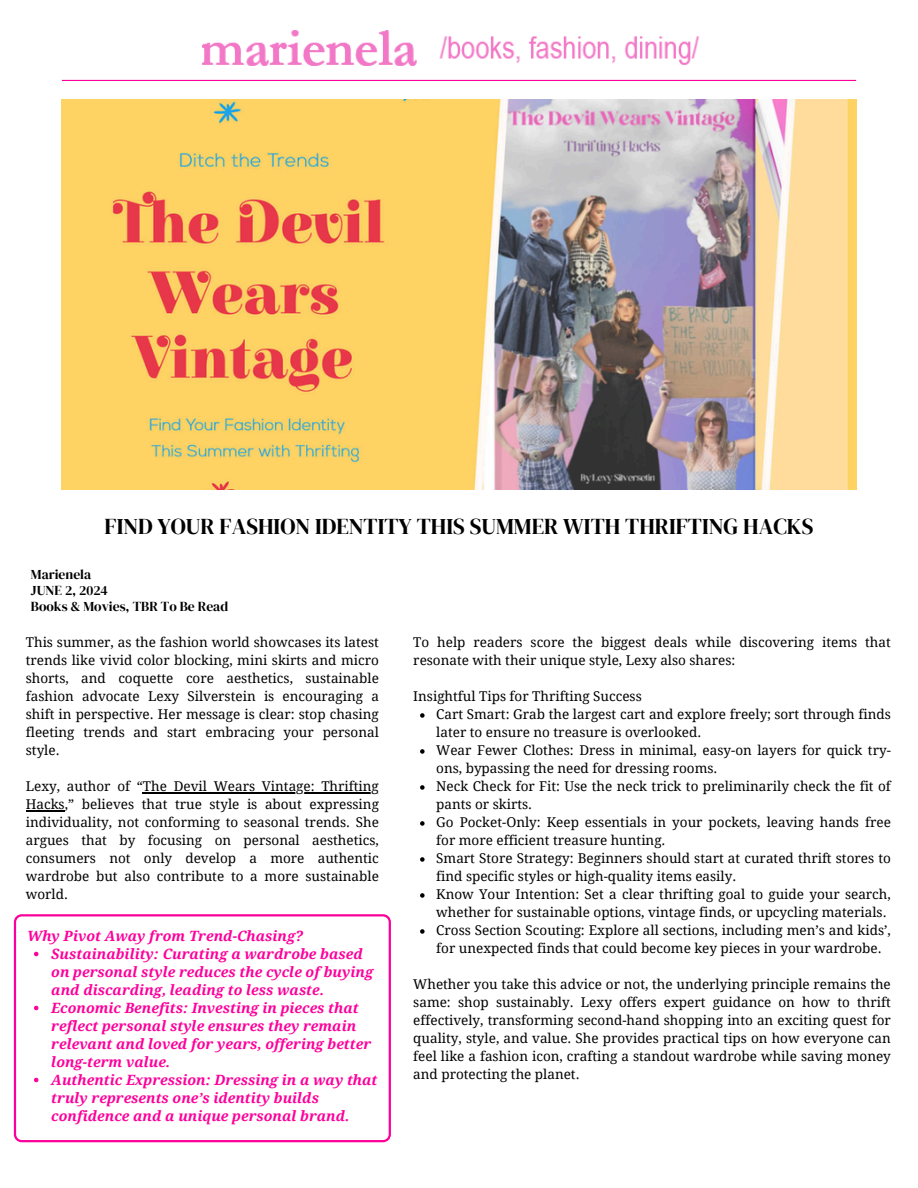
<style>
.page{position:relative;width:918px;height:1188px;background:#fff}
.page>*{position:absolute;margin:0;border:0;box-sizing:border-box;transform-origin:0 0}
.t1{font:22.5px "DM Serif Display";color:#000}
.t2{font:italic 700 14.25px/18px "Droid Serif";color:#fd009b}
.t3{font:13.65px "DM Serif Display";color:#000}
.t4{font:13.5px/18px "Droid Serif";color:#000}
</style>
<div class="page">
<img style="left:62px;top:100px;width:794px;height:389px">
<hr style="left:62px;top:80px;width:794px;height:1px;background:#fd009b">
<svg style="left:14px;top:914px;width:377px;height:228px"></svg>
<svg style="left:34px;top:952px;width:4px;height:4px"></svg>
<svg style="left:34px;top:1006px;width:4px;height:4px"></svg>
<svg style="left:34px;top:1078px;width:4px;height:4px"></svg>
<img style="left:202px;top:30px;width:498px;height:36px">
<hr style="left:143px;top:792px;width:236px;height:1px;background:#000">
<hr style="left:26px;top:810px;width:39px;height:1px;background:#000">
<svg style="left:420px;top:713px;width:5px;height:5px"></svg>
<svg style="left:420px;top:749px;width:5px;height:5px"></svg>
<svg style="left:420px;top:785px;width:5px;height:5px"></svg>
<svg style="left:420px;top:821px;width:5px;height:5px"></svg>
<svg style="left:420px;top:857px;width:5px;height:5px"></svg>
<svg style="left:420px;top:893px;width:5px;height:5px"></svg>
<svg style="left:420px;top:929px;width:5px;height:5px"></svg>
<p class="t1" style="left:105px;top:511px;width:710px">FIND YOUR FASHION IDENTITY THIS SUMMER WITH THRIFTING HACKS</p>
<p class="t3" style="left:31px;top:565px;width:62px">Marienela</p>
<h2 class="t3" style="left:31px;top:581px;width:79px">JUNE 2, 2024</h2>
<p class="t3" style="left:31px;top:597px;width:199px">Books &amp; Movies, TBR To Be Read</p>
<p class="t4" style="left:26px;top:633px;width:355px;text-align:justify">This summer, as the fashion world showcases its latest trends like vivid color blocking, mini skirts and micro shorts, and coquette core aesthetics, sustainable fashion advocate Lexy Silverstein is encouraging a shift in perspective. Her message is clear: stop chasing fleeting trends and start embracing your personal style.</p>
<p class="t4" style="left:26px;top:777px;width:355px">Lexy, author of “The Devil Wears Vintage: Thrifting</p>
<p class="t4" style="left:26px;top:795px;width:355px;text-align:justify">Hacks,” believes that true style is about expressing individuality, not conforming to seasonal trends. She argues that by focusing on personal aesthetics, consumers not only develop a more authentic wardrobe but also contribute to a more sustainable world.</p>
<p class="t2" style="left:27px;top:927px;width:277px">Why Pivot Away from Trend-Chasing?</p>
<h1 class="t2" style="left:51px;top:945px;width:323px">Sustainability: Curating a wardrobe based on personal style reduces the cycle of buying and discarding, leading to less waste.</h1>
<p class="t2" style="left:51px;top:999px;width:321px">Economic Benefits: Investing in pieces that reflect personal style ensures they remain relevant and loved for years, offering better long-term value.</p>
<p class="t2" style="left:51px;top:1071px;width:328px">Authentic Expression: Dressing in a way that truly represents one’s identity builds confidence and a unique personal brand.</p>
<p class="t4" style="left:413px;top:633px;width:479px">To help readers score the biggest deals while discovering items that resonate with their unique style, Lexy also shares:</p>
<p class="t4" style="left:413px;top:687px;width:230px">Insightful Tips for Thrifting Success</p>
<p class="t4" style="left:436px;top:705px;width:456px">Cart Smart: Grab the largest cart and explore freely; sort through finds later to ensure no treasure is overlooked.</p>
<p class="t4" style="left:436px;top:741px;width:456px">Wear Fewer Clothes: Dress in minimal, easy-on layers for quick try&shy;ons, bypassing the need for dressing rooms.</p>
<p class="t4" style="left:436px;top:777px;width:456px">Neck Check for Fit: Use the neck trick to preliminarily check the fit of pants or skirts.</p>
<p class="t4" style="left:436px;top:813px;width:456px">Go Pocket-Only: Keep essentials in your pockets, leaving hands free for more efficient treasure hunting.</p>
<p class="t4" style="left:436px;top:849px;width:456px">Smart Store Strategy: Beginners should start at curated thrift stores to find specific styles or high-quality items easily.</p>
<p class="t4" style="left:436px;top:885px;width:456px">Know Your Intention: Set a clear thrifting goal to guide your search, whether for sustainable options, vintage finds, or upcycling materials.</p>
<p class="t4" style="left:436px;top:921px;width:456px">Cross Section Scouting: Explore all sections, including men’s and kids’, for unexpected finds that could become key pieces in your wardrobe.</p>
<p class="t4" style="left:413px;top:975px;width:479px;text-align:justify">Whether you take this advice or not, the underlying principle remains the same: shop sustainably. Lexy offers expert guidance on how to thrift effectively, transforming second-hand shopping into an exciting quest for quality, style, and value. She provides practical tips on how everyone can feel like a fashion icon, crafting a standout wardrobe while saving money and protecting the planet.</p>
</div>
